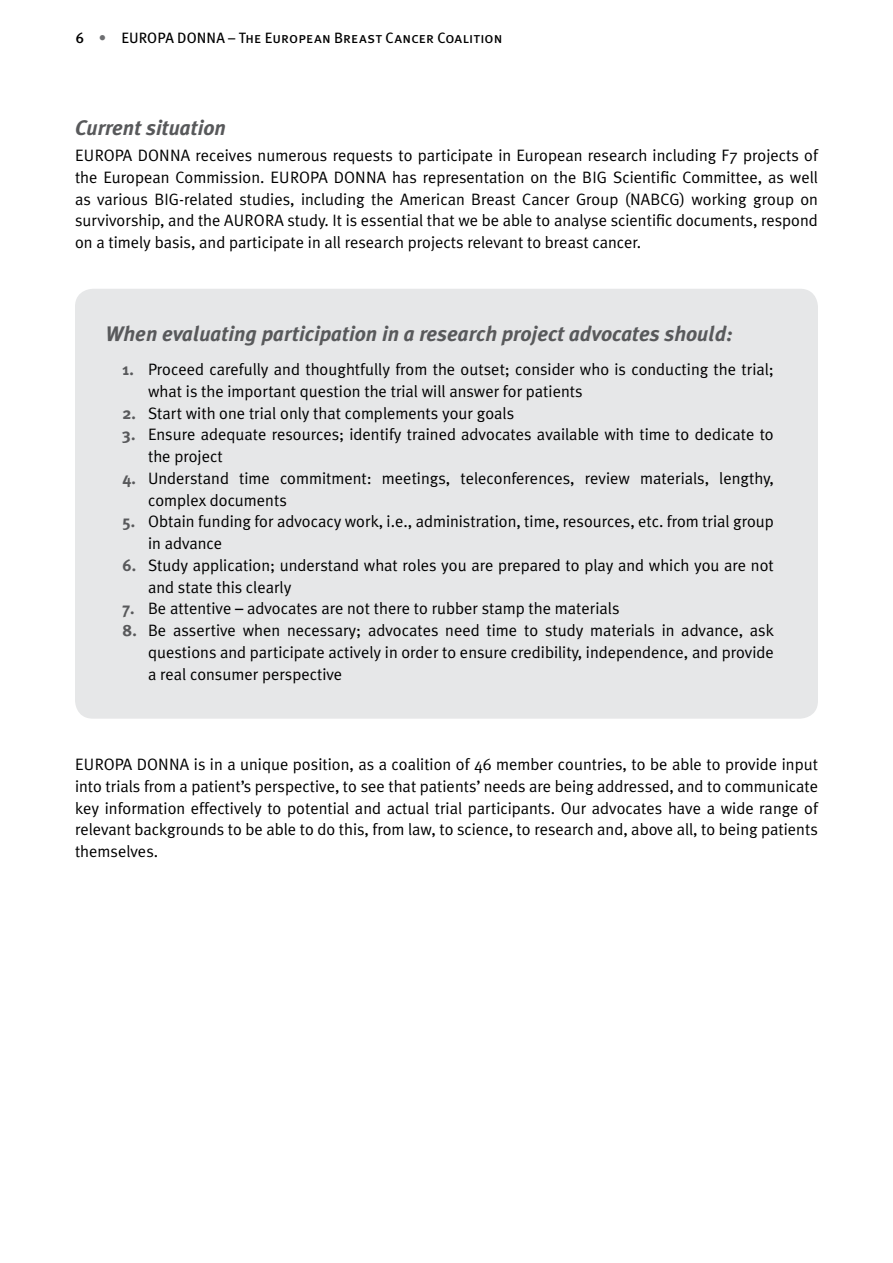
<style>
.page{position:relative;width:893px;height:1263px;background:#fff}
.page>*{position:absolute;margin:0;border:0;box-sizing:border-box;transform-origin:0 0}
.t1{font:italic 700 21px "Meta Plus";color:#58595b}
.t2{font:16.5px/21.8px "Meta Plus Normal";color:#000}
.t3{font:15px "Meta Plus Book Caps";letter-spacing:.005em;color:#000}
.s1{font-family:"Meta Plus Medium Caps"}
.s2{font-family:"Meta Plus";font-weight:500;color:#6d6e71}
.s3{font-family:"Meta Plus";font-weight:700;color:#58595b}
.s4{font-family:"Helvetica Neue LT Std"}
</style>
<div class="page">
<div style="left:75px;top:289px;width:743px;height:430px;background:#e6e7e8;border-radius:18px"></div>
<p class="t3" style="left:76px;top:29px;width:428px"><span class="s1">6</span> <span class="s2">•</span> EUROPA DONNA – The European Breast Cancer Coalition</p>
<p class="t1" style="left:75px;top:116px;width:152px">Current situation</p>
<p class="t2" style="left:75px;top:144px;width:744px;text-align:justify">EUROPA DONNA receives numerous requests to participate in European research including F7 projects of the European Commission. EUROPA DONNA has representation on the BIG Scientific Committee, as well as various BIG-related studies, including the American Breast Cancer Group (NABCG) working group on survivorship, and the AURORA study. It is essential that we be able to analyse scientific documents, respond on a timely basis, and participate in all research projects relevant to breast cancer.</p>
<p class="t1" style="left:106px;top:321px;width:629px">When evaluating participation in a research project advocates should:</p>
<p class="t2" style="left:148px;top:358px;width:627px;text-indent:-26px"><span class="s3">1.</span> Proceed carefully and thoughtfully from the outset; consider who is conducting the trial; what is the important question the trial will answer for patients</p>
<p class="t2" style="left:123px;top:402px;width:393px"><span class="s3">2.</span> Start with one trial only that complements your goals</p>
<p class="t2" style="left:148px;top:424px;width:627px;text-indent:-26px"><span class="s3">3.</span> Ensure adequate resources; identify trained advocates available with time to dedicate to the project</p>
<p class="t2" style="left:148px;top:467px;width:627px;text-indent:-26px"><span class="s3">4.</span> Understand time commitment: meetings, teleconferences, review materials, lengthy, complex documents</p>
<p class="t2" style="left:148px;top:510px;width:627px;text-indent:-26px"><span class="s3">5.</span> Obtain funding for advocacy work, i.e., administration, time, resources, etc. from trial group in advance</p>
<p class="t2" style="left:148px;top:554px;width:627px;text-indent:-26px"><span class="s3">6.</span> Study application; understand what roles you are prepared to play and which you are not and state this clearly</p>
<p class="t2" style="left:123px;top:597px;width:498px"><span class="s3">7.</span> Be attentive <span class="s4">–</span> advocates are not there to rubber stamp the materials</p>
<p class="t2" style="left:148px;top:619px;width:627px;text-align:justify;text-indent:-26px"><span class="s3">8.</span> Be assertive when necessary; advocates need time to study materials in advance, ask questions and participate actively in order to ensure credibility, independence, and provide a real consumer perspective</p>
<p class="t2" style="left:75px;top:753px;width:745px;text-align:justify">EUROPA DONNA is in a unique position, as a coalition of 46 member countries, to be able to provide input into trials from a patient’s perspective, to see that patients’ needs are being addressed, and to communicate key information effectively to potential and actual trial participants. Our advocates have a wide range of relevant backgrounds to be able to do this, from law, to science, to research and, above all, to being patients themselves.</p>
</div>
